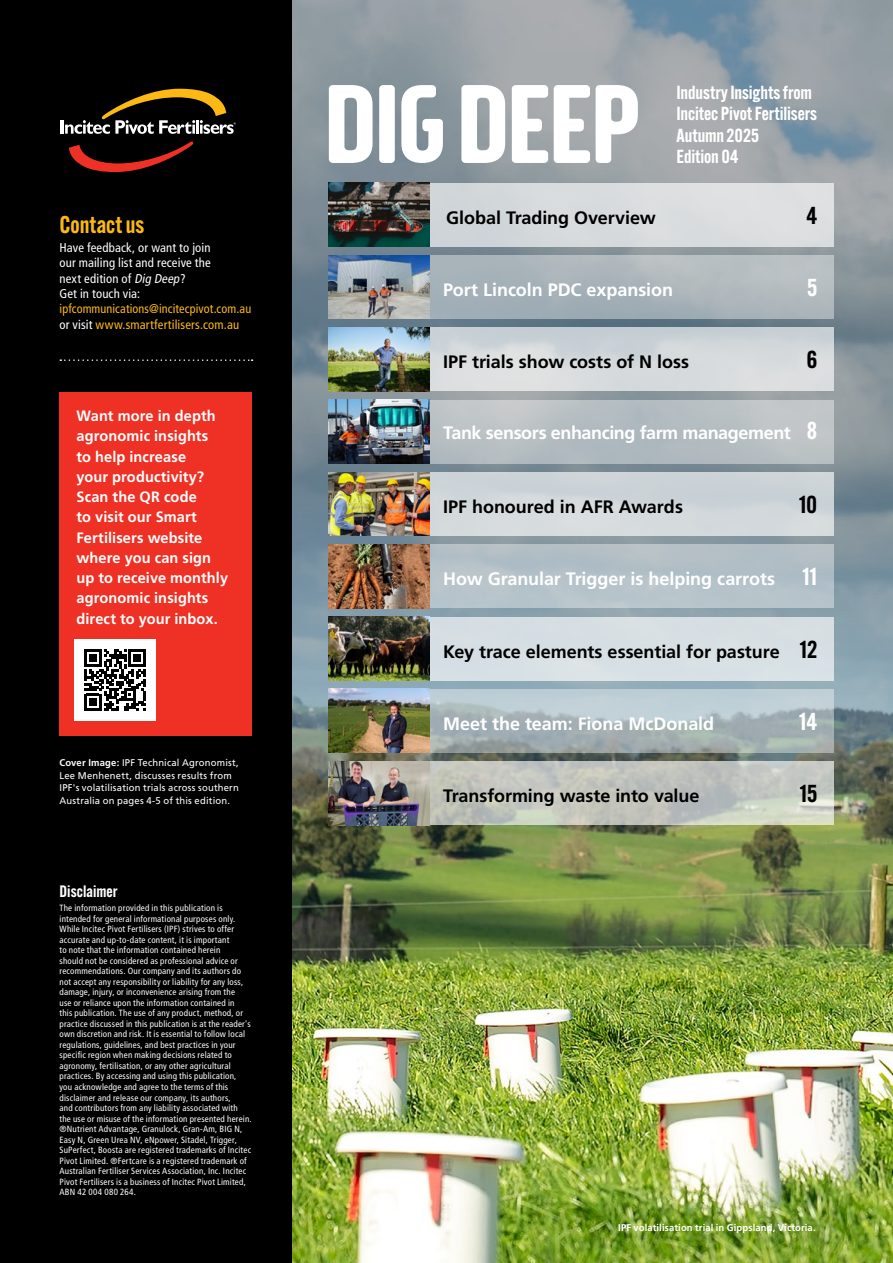
<style>
.page{position:relative;width:893px;height:1263px;background:#fff}
.page>*{position:absolute;margin:0;border:0;box-sizing:border-box;transform-origin:0 0}
.t1{font:600 24px "Alternate Gothic ATF";color:#000}
.t2{font:600 24px "Alternate Gothic ATF";color:#fff}
.t3{font:600 23.7px "Alternate Gothic ATF";letter-spacing:.005em;color:#fdb913}
.t4{font:600 18.45px/21.3px "Alternate Gothic ATF";letter-spacing:-.005em;color:#fff}
.t5{font:700 18px "Frutiger LT Std";letter-spacing:-.005em;color:#000}
.t6{font:700 18px "Frutiger LT Std";letter-spacing:-.005em;color:#fff}
.t7{font:700 18px "Frutiger LT Std";letter-spacing:-.025em;color:#fff}
.t8{font:600 16.2px "Alternate Gothic ATF";color:#fff}
.t9{font:700 15px/20.2px "Frutiger LT Std";letter-spacing:.005em;color:#fff}
.t10{font:condensed 12.75px/15.3px "Frutiger LT Std";letter-spacing:.01em;color:#fff}
.t11{font:condensed 12.75px/15.3px "Frutiger LT Std";letter-spacing:.01em;color:#fdb913;scale:.96 1}
.t12{font:9.75px/12.8px "Frutiger LT Std";letter-spacing:.02em;color:#fff}
.t13{font:700 9.75px "Frutiger LT Std";letter-spacing:.01em;color:#fff}
.t14{font:condensed 9px/10.5px "Frutiger LT Std";letter-spacing:.02em;color:#fff}
.s1{font-style:italic}
.s2{color:#fff}
.s3{font-weight:700}
.s4{font-family:"Alternate Gothic ATF";font-weight:600;font-size:24px}
</style>
<div class="page">
<img style="left:292px;top:874px;width:601px;height:389px">
<svg style="left:292px;top:0;width:601px;height:874px;background:#859390"></svg>
<div style="left:0;top:0;width:292px;height:1263px;background:#000"></div>
<div style="left:329px;top:183px;width:504px;height:64px;background:#d9dcdd"></div>
<img style="left:329px;top:183px;width:100px;height:64px">
<div style="left:329px;top:327px;width:504px;height:64px;background:linear-gradient(to bottom,#c7cfd5,#dfe0e0)"></div>
<img style="left:329px;top:327px;width:100px;height:64px">
<div style="left:329px;top:400px;width:504px;height:63px;background:#b7bec2"></div>
<img style="left:329px;top:400px;width:100px;height:63px">
<div style="left:329px;top:472px;width:504px;height:64px;background:#d1d7db"></div>
<img style="left:329px;top:472px;width:100px;height:64px">
<div style="left:329px;top:255px;width:504px;height:64px;background:linear-gradient(to bottom,#b6bdc1,#a0adb5)"></div>
<img style="left:329px;top:255px;width:100px;height:64px">
<div style="left:329px;top:617px;width:504px;height:63px;background:#d7dfe4"></div>
<img style="left:329px;top:617px;width:100px;height:63px">
<svg style="left:429px;top:689px;width:404px;height:64px;background:#adbabe"></svg>
<img style="left:329px;top:689px;width:100px;height:64px">
<svg style="left:429px;top:761px;width:404px;height:64px;background:#c3c6be"></svg>
<img style="left:329px;top:761px;width:100px;height:64px">
<div style="left:329px;top:544px;width:504px;height:64px;background:#b5c2c8"></div>
<img style="left:329px;top:544px;width:100px;height:64px">
<hr style="left:60px;top:120px;width:3px;height:14px;background:#fff">
<svg style="left:69px;top:142px;width:124px;height:30px"></svg>
<svg style="left:65px;top:89px;width:171px;height:45px"></svg>
<svg style="left:329px;top:85px;width:309px;height:78px"></svg>
<div style="left:60px;top:392px;width:192px;height:343px;background:#ee3124"></div>
<div style="left:74px;top:639px;width:82px;height:82px;background:#fff"></div>
<svg style="left:84px;top:649px;width:62px;height:62px"></svg>
<svg style="left:60px;top:359px;width:193px;height:2px"></svg>
<h2 class="t3" style="left:60px;top:209px;width:86px">Contact us</h2>
<h3 class="t10" style="left:60px;top:240px;width:153px">Have feedback, or want to join our mailing list and receive the next edition of <span class="s1">Dig Deep</span>?<br>Get in touch via:</h3>
<h3 class="t11" style="left:60px;top:301px;width:201px">ipfcommunications@incitecpivot.com.au <span class="s2">or visit</span> www.smartfertilisers.com.au</h3>
<h3 class="t9" style="left:77px;top:406px;width:153px">Want more in depth agronomic insights<br>to help increase<br>your productivity?<br>Scan the QR code<br>to visit our Smart<br>Fertilisers website where you can sign up to receive monthly agronomic insights direct to your inbox.</h3>
<p class="t12" style="left:60px;top:756px;width:181px"><span class="s3">Cover Image:</span> IPF Technical Agronomist, Lee Menhenett, discusses results from IPF's volatilisation trials across southern Australia on pages 4-5 of this edition.</p>
<h3 class="t8" style="left:60px;top:880px;width:60px">Disclaimer</h3>
<p class="t14" style="left:60px;top:903px;width:194px">The information provided in this publication is intended for general informational purposes only.<br>While Incitec Pivot Fertilisers (IPF) strives to offer accurate and up-to-date content, it is important<br>to note that the information contained herein<br>should not be considered as professional advice or recommendations. Our company and its authors do not accept any responsibility or liability for any loss, damage, injury, or inconvenience arising from the<br>use or reliance upon the information contained in<br>this publication. The use of any product, method, or practice discussed in this publication is at the reader's own discretion and risk. It is essential to follow local regulations, guidelines, and best practices in your specific region when making decisions related to agronomy, fertilisation, or any other agricultural practices. By accessing and using this publication,<br>you acknowledge and agree to the terms of this disclaimer and release our company, its authors,<br>and contributors from any liability associated with<br>the use or misuse of the information presented herein. ®Nutrient Advantage, Granulock, Gran-Am, BIG N, Easy N, Green Urea NV, eNpower, Sitadel, Trigger, SuPerfect, Boosta are registered trademarks of Incitec Pivot Limited. ®Fertcare is a registered trademark of Australian Fertiliser Services Association, Inc. Incitec Pivot Fertilisers is a business of Incitec Pivot Limited, ABN 42 004 080 264.</p>
<h3 class="t4" style="left:676px;top:81px;width:142px">Industry Insights from<br>Incitec Pivot Fertilisers<br>Autumn 2025<br>Edition 04</h3>
<h3 class="t5" style="left:446px;top:207px;width:211px">Global Trading Overview</h3>
<h1 class="t1" style="left:806px;top:200px;width:12px">4</h1>
<h3 class="t6" style="left:443px;top:279px;width:232px">Port Lincoln PDC expansion</h3>
<h1 class="t2" style="left:807px;top:272px;width:12px">5</h1>
<h3 class="t5" style="left:443px;top:351px;width:248px">IPF trials show costs of N loss</h3>
<h1 class="t1" style="left:806px;top:345px;width:12px">6</h1>
<h3 class="t7" style="left:443px;top:423px;width:376px">Tank sensors enhancing farm management <span class="s4">8</span></h3>
<h3 class="t5" style="left:443px;top:496px;width:241px">IPF honoured in AFR Awards</h3>
<h1 class="t1" style="left:799px;top:489px;width:20px">10</h1>
<h3 class="t6" style="left:443px;top:568px;width:376px">How Granular Trigger is helping carrots <span class="s4">11</span></h3>
<h3 class="t5" style="left:443px;top:641px;width:376px">Key trace elements essential for pasture <span class="s4">12</span></h3>
<h3 class="t6" style="left:443px;top:713px;width:273px">Meet the team: Fiona McDonald</h3>
<h1 class="t2" style="left:799px;top:706px;width:20px">14</h1>
<h3 class="t5" style="left:443px;top:785px;width:258px">Transforming waste into value</h3>
<h1 class="t1" style="left:800px;top:778px;width:19px">15</h1>
<p class="t13" style="left:618px;top:1222px;width:199px">IPF volatilisation trial in Gippsland, Victoria.</p>
</div>
